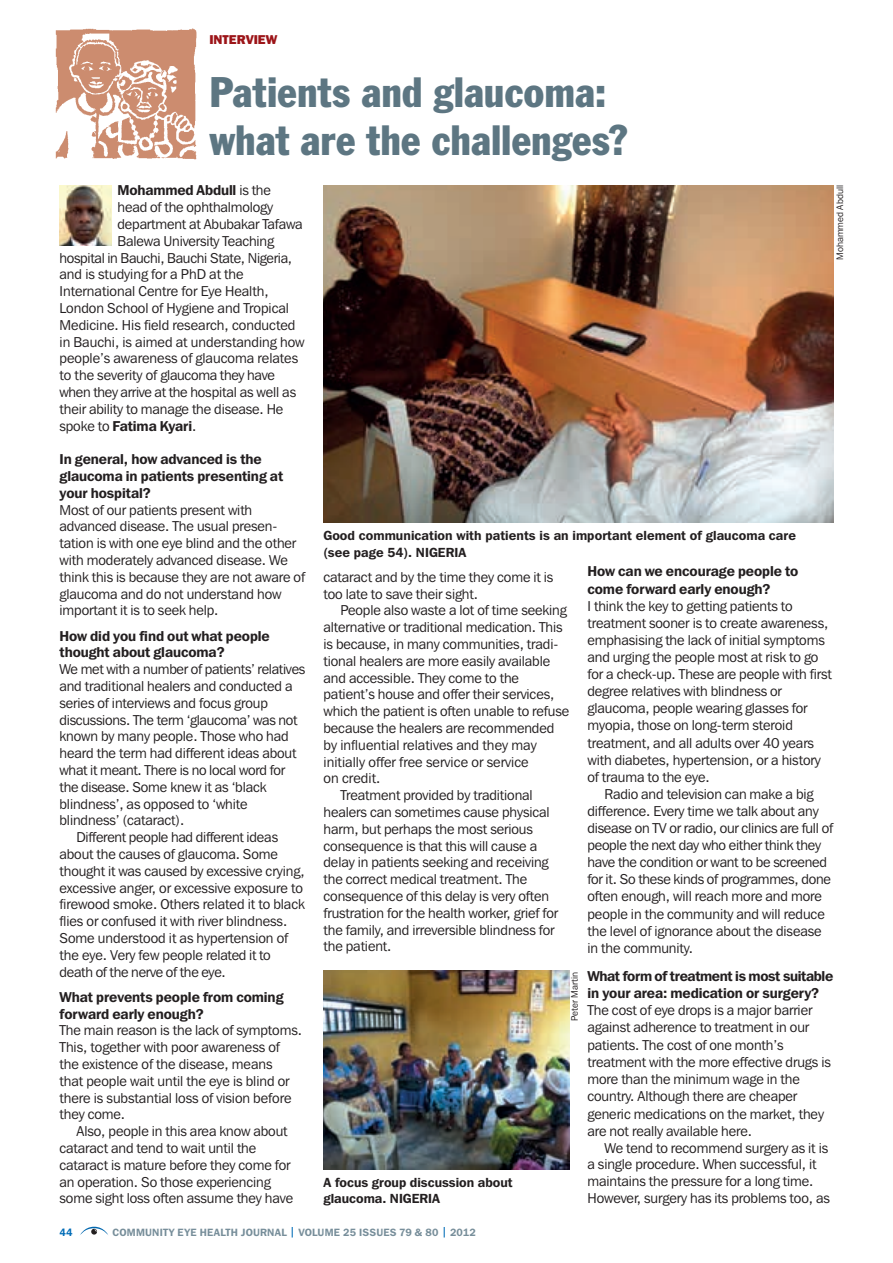
<style>
.page{position:relative;width:893px;height:1263px;background:#fff}
.page>*{position:absolute;margin:0;border:0;box-sizing:border-box;transform-origin:0 0}
.t1{font:condensed 42px/48px "Franklin Gothic BT";color:#5d7682}
.t2{font:14.25px/16.8px "Franklin Gothic IT Cby BT";letter-spacing:-.005em;color:#231f20}
.t3{font:600 14.25px/16.8px "Franklin Gothic IT Cby BT";letter-spacing:-.005em;color:#231f20}
.t4{font:600 14.25px/17.2px "Franklin Gothic IT Cby BT";letter-spacing:-.025em;color:#231f20}
.t5{font:600 13.2px/16.8px "Franklin Gothic IT Cby BT";letter-spacing:.005em;color:#231f20}
.t6{font:800 12.75px "Franklin Gothic IT Cby BT";color:#9c1418}
.t7{font:600 10.5px "Franklin Gothic IT Cby BT";letter-spacing:.02em;color:#778e9a}
.t8{font:600 10.5px "Franklin Gothic IT Cby BT";color:#006cb7}
.t9{font:9.3px "Franklin Gothic IT Cby BT";color:#231f20}
.s1{font-weight:400}
.s2{color:#006cb7}
</style>
<div class="page">
<svg style="left:80px;top:1227px;width:28px;height:8px"></svg>
<img style="left:55px;top:28px;width:142px;height:131px">
<img style="left:60px;top:185px;width:51px;height:61px">
<img style="left:323px;top:185px;width:510px;height:338px">
<img style="left:323px;top:970px;width:246px;height:200px">
<p class="t6" style="left:209px;top:32px;width:70px">INTERVIEW</p>
<h1 class="t1" style="left:209px;top:67px;width:420px">Patients and glaucoma: what are the challenges?</h1>
<p class="t3" style="left:118px;top:182px;width:155px">Mohammed Abdull <span class="s1">is the</span></p>
<p class="t2" style="left:118px;top:198px;width:157px">head of the ophthalmology</p>
<p class="t2" style="left:118px;top:215px;width:187px">department at Abubakar Tafawa</p>
<p class="t2" style="left:118px;top:232px;width:158px">Balewa University Teaching</p>
<p class="t2" style="left:60px;top:249px;width:234px">hospital in Bauchi, Bauchi State, Nigeria,</p>
<p class="t2" style="left:60px;top:266px;width:186px">and is studying for a PhD at the</p>
<p class="t2" style="left:60px;top:282px;width:211px">International Centre for Eye Health,</p>
<p class="t2" style="left:60px;top:299px;width:231px">London School of Hygiene and Tropical</p>
<p class="t2" style="left:60px;top:316px;width:237px">Medicine. His field research, conducted</p>
<p class="t2" style="left:60px;top:333px;width:247px">in Bauchi, is aimed at understanding how</p>
<p class="t2" style="left:60px;top:350px;width:240px">people’s awareness of glaucoma relates</p>
<p class="t2" style="left:60px;top:366px;width:217px">to the severity of glaucoma they have</p>
<p class="t2" style="left:60px;top:383px;width:238px">when they arrive at the hospital as well as</p>
<p class="t2" style="left:60px;top:400px;width:225px">their ability to manage the disease. He</p>
<p class="t3" style="left:60px;top:417px;width:138px"><span class="s1">spoke to</span> Fatima Kyari<span class="s1">.</span></p>
<p class="t3" style="left:60px;top:450px;width:225px">In general, how advanced is the glaucoma in patients presenting at your hospital?</p>
<p class="t2" style="left:60px;top:501px;width:247px">Most of our patients present with advanced disease. The usual presen&shy;tation is with one eye blind and the other with moderately advanced disease. We think this is because they are not aware of glaucoma and do not understand how important it is to seek help.</p>
<p class="t3" style="left:60px;top:627px;width:212px">How did you find out what people thought about glaucoma?</p>
<p class="t2" style="left:60px;top:661px;width:247px">We met with a number of patients’ relatives</p>
<p class="t2" style="left:60px;top:677px;width:234px">and traditional healers and conducted a</p>
<p class="t2" style="left:60px;top:694px;width:210px">series of interviews and focus group</p>
<p class="t2" style="left:60px;top:711px;width:240px">discussions. The term ‘glaucoma’ was not</p>
<p class="t2" style="left:60px;top:728px;width:231px">known by many people. Those who had</p>
<p class="t2" style="left:60px;top:745px;width:239px">heard the term had different ideas about</p>
<p class="t2" style="left:60px;top:761px;width:227px">what it meant. There is no local word for</p>
<p class="t2" style="left:60px;top:778px;width:209px">the disease. Some knew it as ‘black</p>
<p class="t2" style="left:60px;top:795px;width:190px">blindness’, as opposed to ‘white</p>
<p class="t2" style="left:60px;top:812px;width:126px">blindness’ (cataract).</p>
<p class="t2" style="left:77px;top:829px;width:203px">Different people had different ideas</p>
<p class="t2" style="left:60px;top:845px;width:220px">about the causes of glaucoma. Some</p>
<p class="t2" style="left:60px;top:862px;width:247px">thought it was caused by excessive crying,</p>
<p class="t2" style="left:60px;top:879px;width:245px">excessive anger, or excessive exposure to</p>
<p class="t2" style="left:60px;top:896px;width:247px">firewood smoke. Others related it to black</p>
<p class="t2" style="left:60px;top:913px;width:229px">flies or confused it with river blindness.</p>
<p class="t2" style="left:60px;top:929px;width:230px">Some understood it as hypertension of</p>
<p class="t2" style="left:60px;top:946px;width:213px">the eye. Very few people related it to</p>
<p class="t2" style="left:60px;top:963px;width:168px">death of the nerve of the eye.</p>
<p class="t3" style="left:60px;top:988px;width:226px">What prevents people from coming forward early enough?</p>
<p class="t2" style="left:60px;top:1022px;width:244px">The main reason is the lack of symptoms.<br>This, together with poor awareness of the existence of the disease, means<br>that people wait until the eye is blind or there is substantial loss of vision before they come.</p>
<p class="t2" style="left:60px;top:1123px;width:235px;text-indent:17px">Also, people in this area know about cataract and tend to wait until the cataract is mature before they come for an operation. So those experiencing some sight loss often assume they have</p>
<p class="t9" style="left:834px;top:260px;width:76px;rotate:-90deg">Mohammed Abdull</p>
<p class="t5" style="left:323px;top:526px;width:474px">Good communication with patients is an important element of glaucoma care (see page 54). NI GERIA</p>
<p class="t2" style="left:323px;top:568px;width:231px">cataract and by the time they come it is too late to save their sight.</p>
<p class="t2" style="left:340px;top:602px;width:228px">People also waste a lot of time seeking</p>
<p class="t2" style="left:323px;top:619px;width:241px">alternative or traditional medication. This</p>
<p class="t2" style="left:323px;top:635px;width:236px">is because, in many communities, tradi-</p>
<p class="t2" style="left:323px;top:652px;width:228px">tional healers are more easily available</p>
<p class="t2" style="left:323px;top:669px;width:197px">and accessible. They come to the</p>
<p class="t2" style="left:323px;top:686px;width:232px">patient’s house and offer their services,</p>
<p class="t2" style="left:323px;top:703px;width:247px">which the patient is often unable to refuse</p>
<p class="t2" style="left:323px;top:719px;width:232px">because the healers are recommended</p>
<p class="t2" style="left:323px;top:736px;width:215px">by influential relatives and they may</p>
<p class="t2" style="left:323px;top:753px;width:207px">initially offer free service or service</p>
<p class="t2" style="left:323px;top:770px;width:58px">on credit.</p>
<p class="t2" style="left:340px;top:787px;width:194px">Treatment provided by traditional</p>
<p class="t2" style="left:323px;top:803px;width:228px">healers can sometimes cause physical</p>
<p class="t2" style="left:323px;top:820px;width:211px">harm, but perhaps the most serious</p>
<p class="t2" style="left:323px;top:837px;width:215px">consequence is that this will cause a</p>
<p class="t2" style="left:323px;top:854px;width:227px">delay in patients seeking and receiving</p>
<p class="t2" style="left:323px;top:871px;width:205px">the correct medical treatment. The</p>
<p class="t2" style="left:323px;top:887px;width:227px">consequence of this delay is very often</p>
<p class="t2" style="left:323px;top:904px;width:236px">frustration for the health worker, grief for</p>
<p class="t2" style="left:323px;top:921px;width:233px">the family, and irreversible blindness for</p>
<p class="t2" style="left:323px;top:938px;width:70px">the patient.</p>
<p class="t9" style="left:569px;top:1021px;width:50px;rotate:-90deg">Peter Martin</p>
<p class="t5" style="left:323px;top:1173px;width:191px">A focus group discussion about glaucoma. NIGERIA</p>
<p class="t3" style="left:587px;top:563px;width:212px">How can we encourage people to come forward early enough?</p>
<p class="t2" style="left:587px;top:597px;width:246px">I think the key to getting patients to treatment sooner is to create awareness, emphasising the lack of initial symptoms and urging the people most at risk to go for a check-up. These are people with first degree relatives with blindness or glaucoma, people wearing glasses for myopia, those on long-term steroid treatment, and all adults over 40 years with diabetes, hypertension, or a history of trauma to the eye.</p>
<p class="t2" style="left:587px;top:785px;width:247px;text-indent:17px">Radio and television can make a big difference. Every time we talk about any disease on TV or radio, our clinics are full of people the next day who either think they have the condition or want to be screened for it. So these kinds of programmes, done often enough, will reach more and more people in the community and will reduce the level of ignorance about the disease in the community.</p>
<p class="t4" style="left:587px;top:966px;width:247px">What form of treatment is most suitable in your area: medication or surgery?</p>
<p class="t2" style="left:587px;top:1001px;width:245px;line-height:17.2px">The cost of eye drops is a major barrier against adherence to treatment in our patients. The cost of one month’s treatment with the more effective drugs is more than the minimum wage in the country. Although there are cheaper generic medications on the market, they are not really available here.</p>
<p class="t2" style="left:587px;top:1139px;width:244px;text-indent:17px">We tend to recommend surgery as it is a single procedure. When successful, it maintains the pressure for a long time.<br>However, surgery has its problems too, as</p>
<p class="t8" style="left:60px;top:1225px;width:15px">44</p>
<p class="t7" style="left:113px;top:1225px;width:365px">Community Eye Health Journal <span class="s2">|</span> VolUM E 25 ISSUES 79 &amp; 80 <span class="s2">|</span> 2012</p>
</div>
